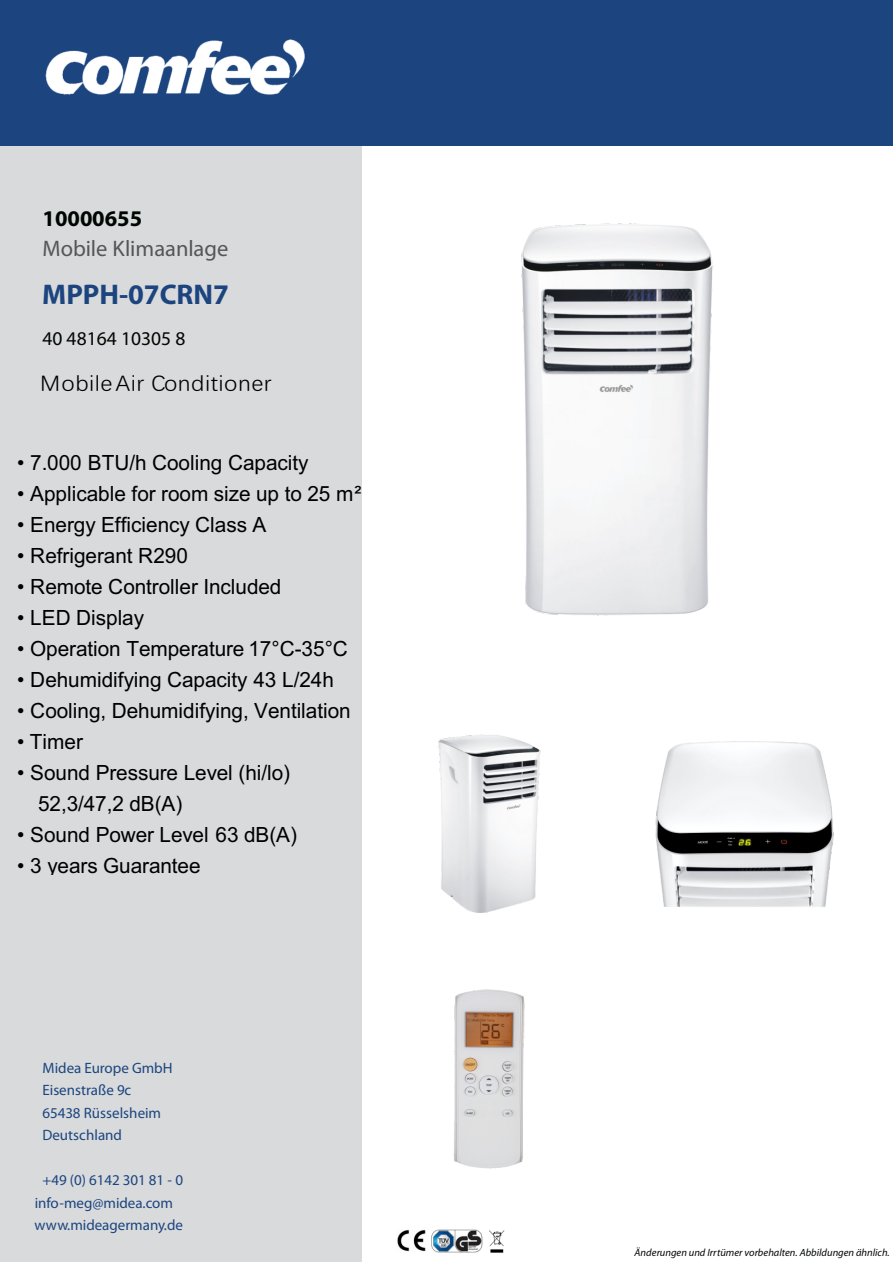
<style>
.page{position:relative;width:893px;height:1262px;background:#fff}
.page>*{position:absolute;margin:0;border:0;box-sizing:border-box;transform-origin:0 0}
.t1{font:700 28.5px "Myriad Pro";color:#1c457f}
.t2{font:22.5px "Myriad Pro";color:#555656}
.t3{font:700 22.5px "Myriad Pro";color:#000602}
.t4{font:22.05px "Deng Xian";letter-spacing:.025em;color:#000;scale:1.05 1}
.t5{font:21px/30.9px "Arial";letter-spacing:-.005em;color:#000}
.t6{font:19.5px "Myriad Pro";color:#000602}
.t7{font:15px/22.5px "Myriad Pro";color:#1c457f}
.t8{font:italic 10.5px "Myriad Pro";color:#000602}
</style>
<div class="page">
<div style="left:0;top:0;width:361px;height:1262px;background:#d8dadb"></div>
<div style="left:0;top:0;width:893px;height:146px;background:#1c457f"></div>
<img style="left:521px;top:223px;width:192px;height:393px">
<img style="left:438px;top:734px;width:103px;height:179px">
<img style="left:45px;top:39px;width:317px;height:151px">
<img style="left:655px;top:741px;width:179px;height:166px">
<img style="left:453px;top:989px;width:72px;height:180px">
<img style="left:397px;top:1229px;width:108px;height:24px">
<p class="t3" style="left:43px;top:209px;width:101px">10000655</p>
<p class="t2" style="left:43px;top:239px;width:187px">Mobile Klimaanlage</p>
<h1 class="t1" style="left:42px;top:283px;width:188px">MPPH-07CRN7</h1>
<p class="t6" style="left:42px;top:330px;width:145px">40 48164 10305 8</p>
<p class="t4" style="left:40px;top:372px;width:222px">MobileAir Conditioner</p>
<p class="t5" style="left:17px;top:449px;width:293px">• 7.000 BTU/h Cooling Capacity</p>
<p class="t5" style="left:17px;top:480px;width:345px">• Applicable for room size up to 25 m²</p>
<p class="t5" style="left:17px;top:511px;width:251px">• Energy Efficiency Class A</p>
<p class="t5" style="left:17px;top:542px;width:172px">• Refrigerant R290</p>
<p class="t5" style="left:17px;top:573px;width:266px">• Remote Controller Included</p>
<p class="t5" style="left:17px;top:604px;width:128px">• LED Display</p>
<p class="t5" style="left:17px;top:635px;width:332px">• Operation Temperature 17°C-35°C</p>
<p class="t5" style="left:17px;top:666px;width:318px">• Dehumidifying Capacity 43 L/24h</p>
<p class="t5" style="left:17px;top:697px;width:335px">• Cooling, Dehumidifying, Ventilation</p>
<p class="t5" style="left:17px;top:728px;width:67px">• Timer</p>
<p class="t5" style="left:38px;top:759px;width:253px;text-indent:-21px">• Sound Pressure Level (hi/lo)<br>52,3/47,2 dB(A)</p>
<p class="t5" style="left:17px;top:821px;width:281px">• Sound Power Level 63 dB(A)</p>
<p class="t5" style="left:17px;top:852px;width:185px">• 3 years Guarantee</p>
<p class="t7" style="left:42px;top:1057px;width:132px">Midea Europe GmbH<br>Eisenstraße 9c<br>65438 Rüsselsheim<br>Deutschland</p>
<p class="t7" style="left:34px;top:1170px;width:150px;text-indent:8px">+49 (0) 6142 301 81 - 0 info-meg@midea.com www.mideagermany.de</p>
<p class="t8" style="left:634px;top:1247px;width:257px">Änderungen und Irrtümer vorbehalten. Abbildungen ähnlich.</p>
</div>
